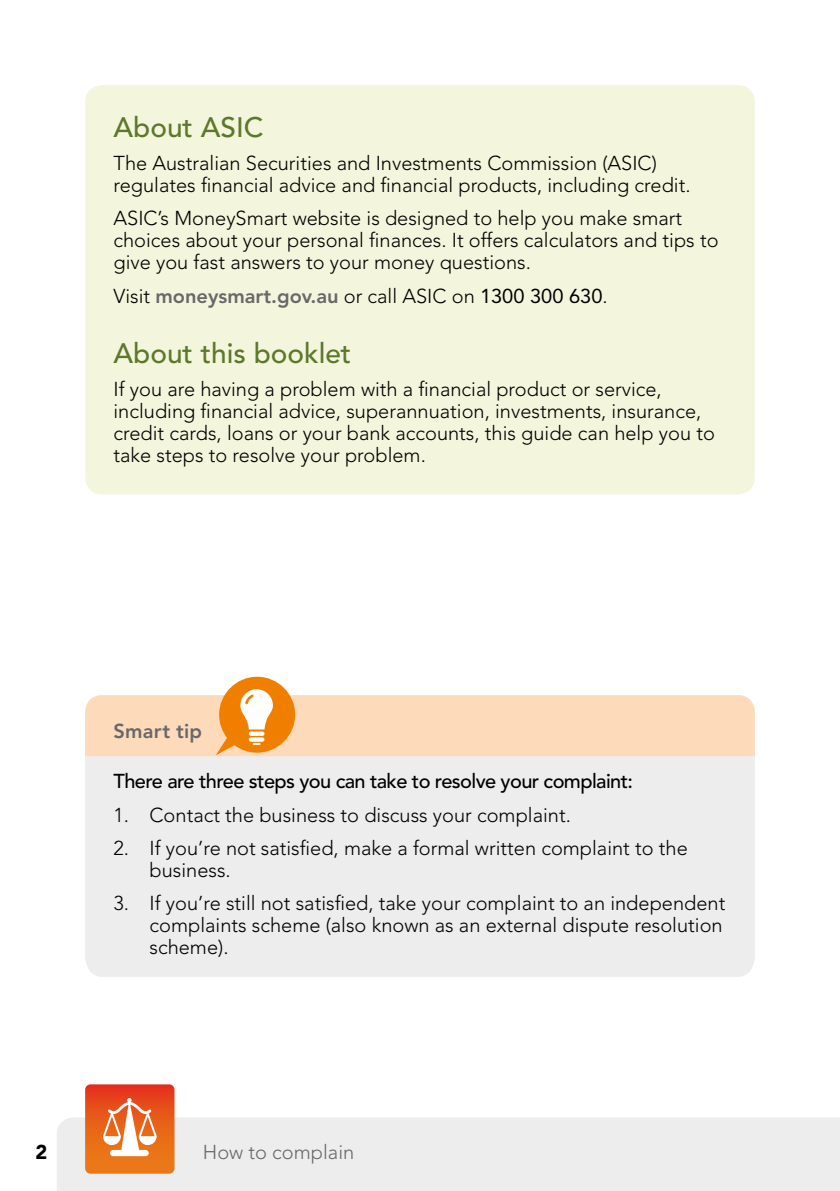
<style>
.page{position:relative;width:840px;height:1191px;background:#fff}
.page>*{position:absolute;margin:0;border:0;box-sizing:border-box;transform-origin:0 0}
.Level_2_heading{font:500 28px "Avenir LT Std";color:#5d782b}
.Body_text{font:300 20px/22px "Avenir LT Std";color:#000}
.Body_text-2{font:500 20px "Avenir LT Std";letter-spacing:-.03em;color:#000}
.t1{font:300 20px "Avenir LT Std";color:#68686a}
.Smart_Tip{font:800 20px "Avenir LT Std";letter-spacing:.01em;color:#68686a}
.t2{font:900 20px "Avenir LT Std";color:#000}
.s1{font-weight:800;color:#68686a}
.s2{font-weight:400}
</style>
<div class="page">
<div style="left:57px;top:1117px;width:782px;height:74px;background:#ededed"></div>
<svg style="left:85px;top:1084px;width:89px;height:89px;background:#eb773f"></svg>
<div style="left:85px;top:85px;width:669px;height:409px;background:#f3f6dd;border-radius:17px"></div>
<div style="left:85px;top:756px;width:669px;height:221px;background:#eeedee"></div>
<div style="left:85px;top:695px;width:669px;height:61px;background:#fddbba"></div>
<svg style="left:216px;top:676px;width:79px;height:79px"></svg>
<p class="Level_2_heading" style="left:113px;top:111px;width:151px">About ASIC</p>
<p class="Body_text" style="left:113px;top:152px;width:578px">The Australian Securities and Investments Commission (ASIC) regulates financial advice and financial products, including credit.</p>
<p class="Body_text" style="left:113px;top:207px;width:606px">ASIC’s MoneySmart website is designed to help you make smart choices about your personal finances. It offers calculators and tips to give you fast answers to your money questions.</p>
<p class="Body_text" style="left:113px;top:285px;width:495px">Visit <span class="s1">moneysmart.gov.au</span> or call ASIC on <span class="s2">1300 300 630</span>.</p>
<p class="Level_2_heading" style="left:113px;top:337px;width:239px">About this booklet</p>
<p class="Body_text" style="left:113px;top:378px;width:602px">If you are having a problem with a financial product or service, including financial advice, superannuation, investments, insurance, credit cards, loans or your bank accounts, this guide can help you to take steps to resolve your problem.</p>
<p class="Smart_Tip" style="left:113px;top:719px;width:90px">Smart tip</p>
<p class="Body_text-2" style="left:113px;top:770px;width:521px">There are three steps you can take to resolve your complaint:</p>
<p class="Body_text" style="left:113px;top:804px;width:458px">1. Contact the business to discuss your complaint.</p>
<p class="Body_text" style="left:149px;top:837px;width:539px;text-indent:-36px">2. If you’re not satisfied, make a formal written complaint to the business.</p>
<p class="Body_text" style="left:149px;top:892px;width:577px;text-indent:-36px">3. If you’re still not satisfied, take your complaint to an independent complaints scheme (also known as an external dispute resolution scheme).</p>
<p class="t2" style="left:35px;top:1140px;width:13px">2</p>
<p class="t1" style="left:203px;top:1140px;width:153px">How to complain</p>
</div>
